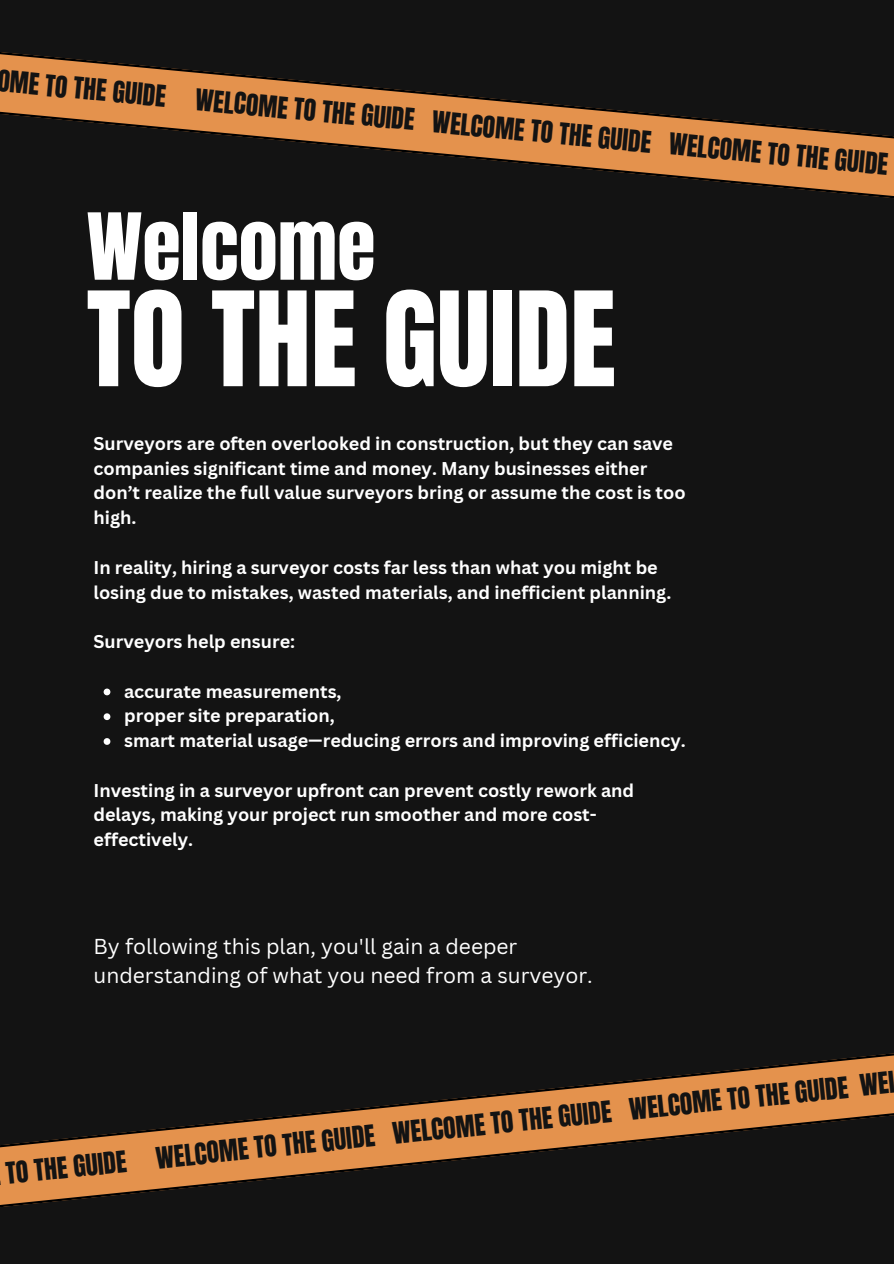
<style>
.page{position:relative;width:894px;height:1264px;background:#fff}
.page>*{position:absolute;margin:0;border:0;box-sizing:border-box;transform-origin:0 0}
.t1{font:111.45px "Anton";color:#fff}
.t2{font:78.45px "Anton";color:#fff}
.t3{font:25.5px "Anton";color:#131313}
.t4{font:21px/29.2px "Canva Sans";color:#fff}
.t5{font:700 18px/24.8px "Canva Sans";color:#fff}
</style>
<div class="page">
<div style="left:0;top:0;width:893px;height:1263px;background:#131313"></div>
<svg style="left:104px;top:688px;width:6px;height:7px"></svg>
<svg style="left:104px;top:713px;width:6px;height:7px"></svg>
<svg style="left:104px;top:738px;width:6px;height:6px"></svg>
<svg style="left:0;top:52px;width:893px;height:146px"></svg>
<svg style="left:0;top:1053px;width:893px;height:154px"></svg>
<h3 class="t3" style="left:-1px;top:65px;width:895px;rotate:5deg">OME TO THE GUIDE WELCOME TO THE GUIDE WELCOME TO THE GUIDE WELCOME TO THE GUIDE</h3>
<h1 class="t2" style="left:87px;top:190px;width:290px">Welcome</h1>
<h2 class="t1" style="left:87px;top:259px;width:531px">TO THE GUIDE</h2>
<h5 class="t5" style="left:93px;top:430px;width:593px">Surveyors are often overlooked in construction, but they can save companies significant time and money. Many businesses either don’t realize the full value surveyors bring or assume the cost is too high.</h5>
<h5 class="t5" style="left:93px;top:554px;width:579px">In reality, hiring a surveyor costs far less than what you might be losing due to mistakes, wasted materials, and inefficient planning.</h5>
<h5 class="t5" style="left:93px;top:628px;width:203px">Surveyors help ensure:</h5>
<p class="t5" style="left:124px;top:678px;width:219px">accurate measurements,</p>
<p class="t5" style="left:124px;top:703px;width:212px">proper site preparation,</p>
<p class="t5" style="left:124px;top:727px;width:563px">smart material usage—reducing errors and improving efficiency.</p>
<h5 class="t5" style="left:93px;top:777px;width:542px">Investing in a surveyor upfront can prevent costly rework and delays, making your project run smoother and more cost&shy;effectively.</h5>
<h4 class="t4" style="left:93px;top:931px;width:500px">By following this plan, you'll gain a deeper understanding of what you need from a surveyor.</h4>
<h3 class="t3" style="left:4px;top:1156px;width:898px;rotate:-6deg">TO THE GUIDE WELCOME TO THE GUIDE WELCOME TO THE GUIDE WELCOME TO THE GUIDE WEL</h3>
</div>
